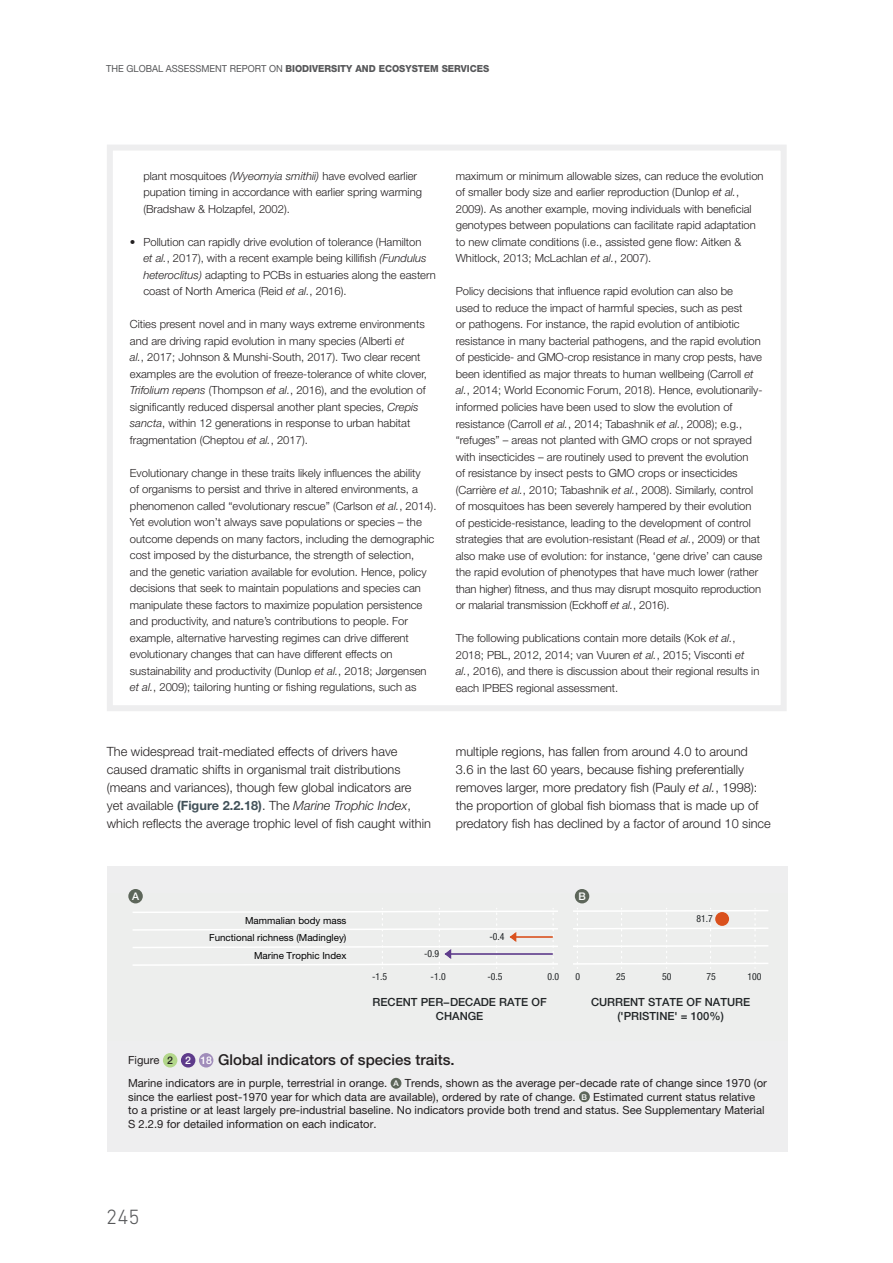
<style>
.page{position:relative;width:893px;height:1263px;background:#fff}
.page>*{position:absolute;margin:0;border:0;box-sizing:border-box;transform-origin:0 0}
.t1{font:300 21px "DIN Next LT Pro";color:#57585a}
.t2{font:500 15px "Helvetica Neue LT Pro";color:#231f20}
.t3{font:300 12.75px/18px "Helvetica Neue LT Pro";color:#231f20}
.t4{font:300 11.25px/16.5px "Helvetica Neue LT Pro";color:#231f20}
.t5{font:11.25px/13.5px "Helvetica Neue LT Pro";color:#231f20}
.t6{font:500 11.25px/13.5px "Helvetica Neue LT Pro";color:#212527;text-align:center}
.t7{font:500 10.5px "Helvetica Neue LT Pro";color:#fff}
.t8{font:9.75px/17.7px "Helvetica Neue LT Pro";color:#000001;text-align:right}
.t9{font:800 9.75px "Helvetica Neue LT Pro";color:#57585a;scale:.95 1}
.t10{font:condensed 9.75px "Helvetica Neue LT Pro";color:#212527}
.s1{font-weight:400}
.s2{font-style:italic}
.s3{font-weight:700;color:#425159}
.s4{font-weight:400;font-size:11.25px}
.s5{font-size:10.5px}
.s6{font-size:10.5px;color:#fff}
.s7{font-weight:500;font-size:7.8px;color:#fff}
</style>
<div class="page">
<div style="left:107px;top:145px;width:680px;height:566px;border:6px solid #eeeeef"></div>
<div style="left:107px;top:866px;width:680px;height:286px;background:#eeeeef"></div>
<svg style="left:133px;top:908px;width:635px;height:60px"></svg>
<div style="left:128px;top:889px;width:15px;height:14px;background:#5d665a;border-radius:50%"></div>
<div style="left:575px;top:889px;width:14px;height:14px;background:#5d665a;border-radius:50%"></div>
<div style="left:163px;top:1053px;width:14px;height:14px;background:#b3d78b;border-radius:50%"></div>
<div style="left:181px;top:1053px;width:14px;height:14px;background:#5e3b8b;border-radius:50%"></div>
<div style="left:199px;top:1053px;width:14px;height:14px;background:#a08cba;border-radius:50%"></div>
<div style="left:391px;top:1078px;width:10px;height:11px;background:#5d665a;border-radius:50%"></div>
<div style="left:579px;top:1091px;width:11px;height:11px;background:#5d665a;border-radius:50%"></div>
<p class="t9" style="left:106px;top:63px;width:405px"><span class="s1">THE GLOBAL ASSESSMENT REPORT ON</span> BIODIVERSITY AND ECOSYSTEM SERVICES</p>
<p class="t4" style="left:143px;top:167px;width:280px">plant mosquitoes <span class="s2">(Wyeomyia smithii)</span> have evolved earlier pupation timing in accordance with earlier spring warming (Bradshaw &amp; Holzapfel, 2002).</p>
<p class="t4" style="left:143px;top:233px;width:294px;text-indent:-14px">• Pollution can rapidly drive evolution of tolerance (Hamilton<br><span class="s2">et al.</span>, 2017), with a recent example being killifish <span class="s2">(Fundulus heteroclitus)</span> adapting to PCBs in estuaries along the eastern coast of North America (Reid <span class="s2">et al.</span>, 2016).</p>
<p class="t4" style="left:130px;top:316px;width:299px">Cities present novel and in many ways extreme environments and are driving rapid evolution in many species (Alberti <span class="s2">et<br>al.</span>, 2017; Johnson &amp; Munshi-South, 2017). Two clear recent examples are the evolution of freeze-tolerance of white clover, <span class="s2">Trifolium repens</span> (Thompson <span class="s2">et al.</span>, 2016), and the evolution of significantly reduced dispersal another plant species, <span class="s2">Crepis sancta</span>, within 12 generations in response to urban habitat fragmentation (Cheptou <span class="s2">et al.</span>, 2017).</p>
<p class="t4" style="left:130px;top:464px;width:308px">Evolutionary change in these traits likely influences the ability<br>of organisms to persist and thrive in altered environments, a phenomenon called “evolutionary rescue” (Carlson <span class="s2">et al.</span>, 2014).<br>Yet evolution won’t always save populations or species – the outcome depends on many factors, including the demographic cost imposed by the disturbance, the strength of selection,<br>and the genetic variation available for evolution. Hence, policy decisions that seek to maintain populations and species can manipulate these factors to maximize population persistence and productivity, and nature’s contributions to people. For example, alternative harvesting regimes can drive different evolutionary changes that can have different effects on sustainability and productivity (Dunlop <span class="s2">et al.</span>, 2018; Jørgensen <span class="s2">et al.</span>, 2009); tailoring hunting or fishing regulations, such as</p>
<p class="t4" style="left:456px;top:167px;width:309px">maximum or minimum allowable sizes, can reduce the evolution of smaller body size and earlier reproduction (Dunlop <span class="s2">et al.</span>, 2009). As another example, moving individuals with beneficial genotypes between populations can facilitate rapid adaptation to new climate conditions (i.e., assisted gene flow: Aitken &amp; Whitlock, 2013; McLachlan <span class="s2">et al.</span>, 2007).</p>
<p class="t4" style="left:456px;top:283px;width:308px">Policy decisions that influence rapid evolution can also be<br>used to reduce the impact of harmful species, such as pest<br>or pathogens. For instance, the rapid evolution of antibiotic resistance in many bacterial pathogens, and the rapid evolution of pesticide- and GMO-crop resistance in many crop pests, have been identified as major threats to human wellbeing (Carroll <span class="s2">et al.</span>, 2014; World Economic Forum, 2018). Hence, evolutionarily&shy;informed policies have been used to slow the evolution of resistance (Carroll <span class="s2">et al.</span>, 2014; Tabashnik <span class="s2">et al.</span>, 2008); e.g., “refuges” – areas not planted with GMO crops or not sprayed with insecticides – are routinely used to prevent the evolution<br>of resistance by insect pests to GMO crops or insecticides (Carrière <span class="s2">et al.</span>, 2010; Tabashnik <span class="s2">et al.</span>, 2008). Similarly, control of mosquitoes has been severely hampered by their evolution of pesticide-resistance, leading to the development of control strategies that are evolution-resistant (Read <span class="s2">et al.</span>, 2009) or that also make use of evolution: for instance, ‘gene drive’ can cause the rapid evolution of phenotypes that have much lower (rather than higher) fitness, and thus may disrupt mosquito reproduction or malarial transmission (Eckhoff <span class="s2">et al.</span>, 2016).</p>
<p class="t4" style="left:456px;top:629px;width:305px">The following publications contain more details (Kok <span class="s2">et al.</span>, 2018; PBL, 2012, 2014; van Vuuren <span class="s2">et al.</span>, 2015; Visconti <span class="s2">et al.</span>, 2016), and there is discussion about their regional results in each IPBES regional assessment.</p>
<p class="t3" style="left:107px;top:742px;width:326px">The widespread trait-mediated effects of drivers have caused dramatic shifts in organismal trait distributions (means and variances), though few global indicators are yet available <span class="s3">(Figure 2.2.18)</span>. The <span class="s2">Marine Trophic Index</span>, which reflects the average trophic level of fish caught within</p>
<p class="t3" style="left:456px;top:742px;width:317px">multiple regions, has fallen from around 4.0 to around<br>3.6 in the last 60 years, because fishing preferentially removes larger, more predatory fish (Pauly <span class="s2">et al.</span>, 1998): the proportion of global fish biomass that is made up of predatory fish has declined by a factor of around 10 since</p>
<p class="t7" style="left:132px;top:890px;width:9px">A</p>
<p class="t7" style="left:578px;top:890px;width:9px">B</p>
<p class="t8" style="left:209px;top:911px;width:139px">Mammalian body mass<br>Functional richness (Madingley)<br>Marine Trophic Index</p>
<p class="t10" style="left:424px;top:948px;width:17px">-0.9</p>
<p class="t10" style="left:489px;top:931px;width:17px">-0.4</p>
<p class="t10" style="left:696px;top:913px;width:18px">81.7</p>
<p class="t10" style="left:372px;top:971px;width:17px">-1.5</p>
<p class="t10" style="left:431px;top:971px;width:17px">-1.0</p>
<p class="t10" style="left:487px;top:971px;width:17px">-0.5</p>
<p class="t10" style="left:547px;top:971px;width:13px">0.0</p>
<p class="t10" style="left:575px;top:971px;width:6px">0</p>
<p class="t10" style="left:616px;top:971px;width:11px">25</p>
<p class="t10" style="left:662px;top:971px;width:11px">50</p>
<p class="t10" style="left:707px;top:971px;width:11px">75</p>
<p class="t10" style="left:747px;top:971px;width:16px">100</p>
<p class="t6" style="left:373px;top:995px;width:176px">RECENT PER−DECADE RATE OF<br>CHANGE</p>
<p class="t6" style="left:591px;top:995px;width:161px">CURRENT STATE OF NATURE ('PRISTINE' = 100%)</p>
<h2 class="t2" style="left:128px;top:1051px;width:328px"><span class="s4">Figure</span> <span class="s5">2</span> <span class="s6">2 18</span> Global indicators of species traits.</h2>
<p class="t5" style="left:128px;top:1076px;width:640px">Marine indicators are in purple, terrestrial in orange . <span class="s7">A</span> Trends, shown as the average per-decade rate of change since 1970 (or since the earliest post-1970 year for which data are available), ordered by rate of change . <span class="s7">B</span> Estimated current status relative to a pristine or at least largely pre-industrial baseline . No indicators provide both trend and status . See Supplementary Material S 2 .2 .9 for detailed information on each indicator .</p>
<h1 class="t1" style="left:106px;top:1205px;width:35px">245</h1>
</div>
